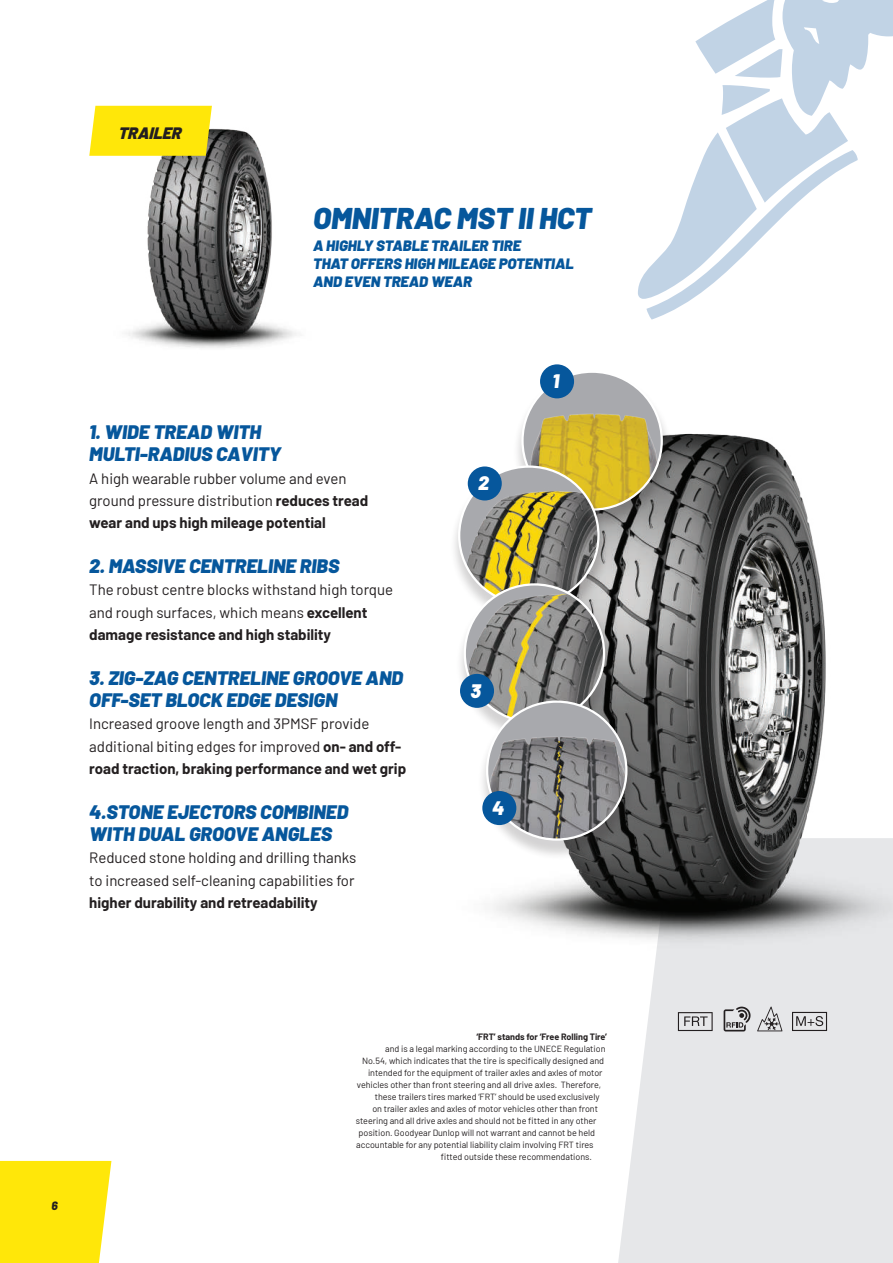
<style>
.page{position:relative;width:893px;height:1263px;background:#fff}
.page>*{position:absolute;margin:0;border:0;box-sizing:border-box;transform-origin:0 0}
.t1{font:italic 900 30px "Barlow";color:#06579c}
.t2{font:italic 900 19.5px/22.4px "Barlow";color:#06579c}
.t3{font:italic 900 19.5px "Barlow";color:#fff}
.t4{font:italic 900 16.5px "Barlow";color:#231f20}
.t5{font:15px/22.4px "Barlow";color:#231f20}
.t6{font:italic 900 15px/18px "Barlow";color:#06579c}
.t7{font:700 15px "Barlow";color:#231f20}
.t8{font:italic 800 12px "Barlow";color:#231f20}
.t9{font:9px "Barlow";color:#231f20}
.t10{font:700 9px "Barlow";color:#231f20}
.s1{font-weight:700}
</style>
<div class="page">
<div style="left:618px;top:1004px;width:275px;height:259px;background:#e6e7e9"></div>
<img style="left:493px;top:367px;width:400px;height:637px">
<div style="left:0;top:1161px;width:111px;height:102px;background:#ffe709"></div>
<img style="left:95px;top:105px;width:202px;height:243px">
<svg style="left:638px;top:0;width:255px;height:320px"></svg>
<svg style="left:89px;top:106px;width:123px;height:50px"></svg>
<div style="left:513px;top:371px;width:160px;height:160px;background:#231f20;opacity:.2"></div>
<div style="left:522px;top:372px;width:140px;height:138px;background:#a8a9ad;border-radius:50%"></div>
<img style="left:522px;top:397px;width:140px;height:113px">
<div style="left:540px;top:364px;width:34px;height:34px;background:#06579c;border-radius:50%"></div>
<div style="left:450px;top:466px;width:160px;height:160px;background:#231f20;opacity:.2"></div>
<div style="left:459px;top:467px;width:139px;height:137px;background:#a8a9ad;border-radius:50%"></div>
<img style="left:459px;top:476px;width:139px;height:108px">
<div style="left:468px;top:466px;width:34px;height:34px;background:#06579c;border-radius:50%"></div>
<div style="left:455px;top:584px;width:161px;height:159px;background:#231f20;opacity:.2"></div>
<img style="left:465px;top:584px;width:139px;height:138px">
<div style="left:460px;top:674px;width:34px;height:34px;background:#06579c;border-radius:50%"></div>
<div style="left:477px;top:701px;width:161px;height:160px;background:#231f20;opacity:.2"></div>
<div style="left:487px;top:702px;width:139px;height:137px;background:#a8a9ad;border-radius:50%"></div>
<img style="left:487px;top:718px;width:139px;height:121px">
<div style="left:482px;top:791px;width:34px;height:34px;background:#06579c;border-radius:50%"></div>
<svg style="left:678px;top:1012px;width:35px;height:19px"></svg>
<svg style="left:724px;top:1006px;width:27px;height:25px"></svg>
<svg style="left:792px;top:1012px;width:35px;height:19px"></svg>
<svg style="left:757px;top:1006px;width:25px;height:25px"></svg>
<h3 class="t4" style="left:118px;top:121px;width:67px">TRAILER</h3>
<h1 class="t1" style="left:313px;top:195px;width:280px">OMNITRAC MST II HCT</h1>
<h3 class="t6" style="left:313px;top:236px;width:262px">A HIGHLY STABLE TRAILER TIRE<br>THAT OFFERS HIGH MILEAGE POTENTIAL<br>AND EVEN TREAD WEAR</h3>
<h2 class="t3" style="left:552px;top:366px;width:8px">1</h2>
<h2 class="t2" style="left:89px;top:419px;width:193px">1. WIDE TREAD WITH<br>MULTI-RADIUS CAVITY</h2>
<h3 class="t5" style="left:89px;top:466px;width:280px">A high wearable rubber volume and even ground pressure distribution <span class="s1">reduces tread wear and ups high mileage potential</span></h3>
<h2 class="t2" style="left:89px;top:553px;width:252px">2. MASSIVE CENTRELINE RIBS</h2>
<h3 class="t5" style="left:89px;top:578px;width:305px">The robust centre blocks withstand high torque and rough surfaces, which means <span class="s1">excellent damage resistance and high stability</span></h3>
<h2 class="t2" style="left:89px;top:665px;width:315px">3. ZIG-ZAG CENTRELINE GROOVE AND<br>OFF-SET BLOCK EDGE DESIGN</h2>
<h3 class="t5" style="left:89px;top:711px;width:318px">Increased groove length and 3PMSF provide additional biting edges for improved <span class="s1">on- and off&shy;road traction, braking performance and wet grip</span></h3>
<h2 class="t2" style="left:89px;top:799px;width:261px">4.STONE EJECTORS COMBINED<br>WITH DUAL GROOVE ANGLES</h2>
<h3 class="t5" style="left:89px;top:845px;width:269px">Reduced stone holding and drilling thanks to increased self-cleaning capabilities for</h3>
<h3 class="t7" style="left:89px;top:891px;width:230px">higher durability and retreadability</h3>
<h2 class="t3" style="left:478px;top:469px;width:12px">2</h2>
<h2 class="t3" style="left:470px;top:676px;width:12px">3</h2>
<h2 class="t3" style="left:492px;top:793px;width:14px">4</h2>
<h3 class="t8" style="left:51px;top:1196px;width:8px">6</h3>
<p class="t10" style="left:476px;top:1030px;width:132px">‘FRT’ stands for ‘Free Rolling Tire’</p>
<p class="t9" style="left:385px;top:1042px;width:222px">and is a legal marking according to the UNECE Regulation</p>
<p class="t9" style="left:362px;top:1054px;width:243px">No.54, which indicates that the tire is specifically designed and</p>
<p class="t9" style="left:368px;top:1066px;width:236px">intended for the equipment of trailer axles and axles of motor</p>
<p class="t9" style="left:357px;top:1078px;width:246px">vehicles other than front steering and all drive axles. Therefore,</p>
<p class="t9" style="left:375px;top:1090px;width:226px">these trailers tires marked ‘FRT’ should be used exclusively</p>
<p class="t9" style="left:372px;top:1102px;width:227px">on trailer axles and axles of motor vehicles other than front</p>
<p class="t9" style="left:356px;top:1114px;width:242px">steering and all drive axles and should not be fitted in any other</p>
<p class="t9" style="left:359px;top:1126px;width:238px">position. Goodyear Dunlop will not warrant and cannot be held</p>
<p class="t9" style="left:356px;top:1138px;width:239px">accountable for any potential liability claim involving FRT tires</p>
<p class="t9" style="left:441px;top:1150px;width:153px">fitted outside these recommendations.</p>
</div>
